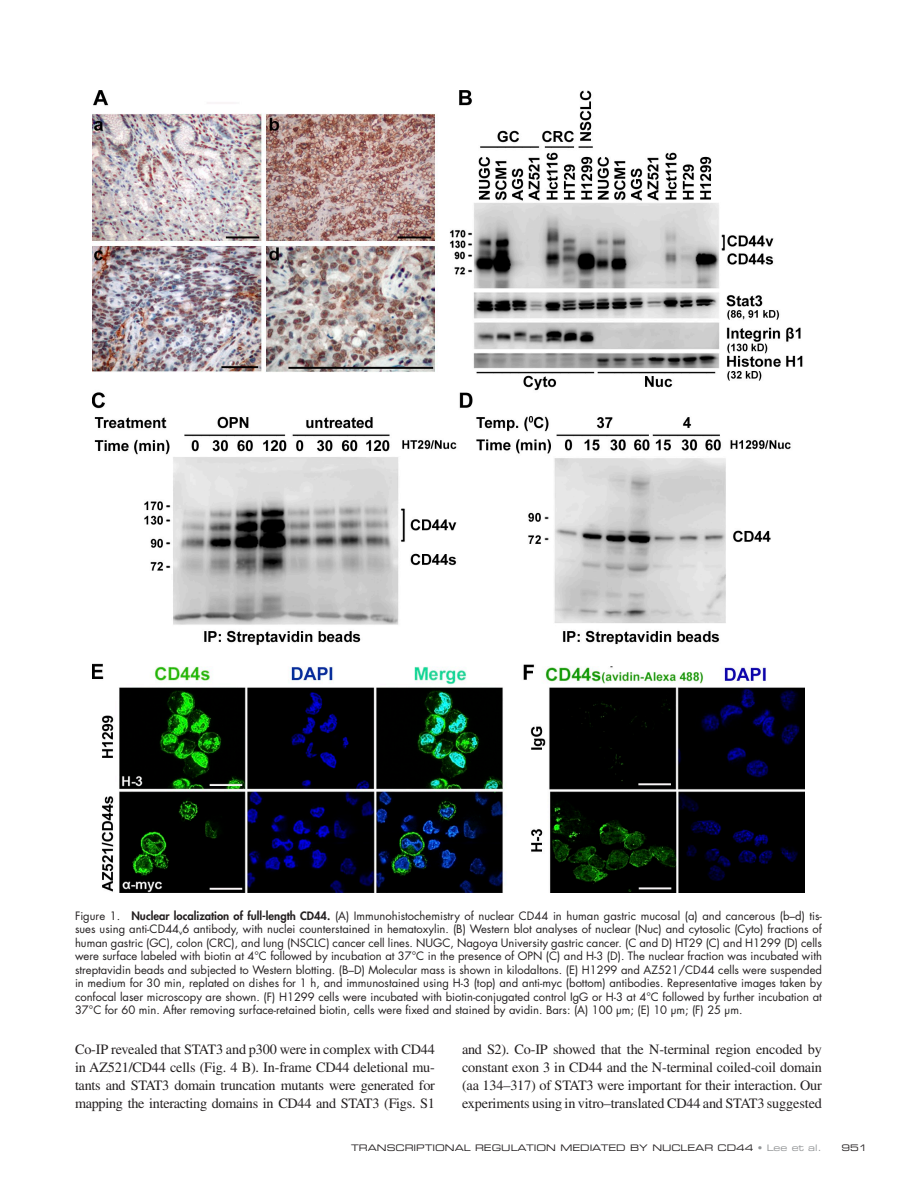
<style>
.page{position:relative;width:918px;height:1188px;background:#fff}
.page>*{position:absolute;margin:0;border:0;box-sizing:border-box;transform-origin:0 0}
.t1{font:14.25px/18px "Times LT Std";letter-spacing:-.02em;color:#231f20;text-align:justify}
.t2{font:11.25px/13.5px "Futura Std";color:#231f20;text-align:justify}
.t3{font:9px "Eurostile LT Std Ex 2";color:#231f20}
.s1{font-weight:800}
.s2{color:#949698}
</style>
<div class="page">
<img style="left:92px;top:90px;width:713px;height:802px">
<p class="t2" style="left:75px;top:909px;width:749px">Figure 1. <span class="s1">Nuclear localization of full-length CD44.</span> (A) Immunohistochemistry of nuclear CD44 in human gastric mucosal (a) and cancerous (b–d) tis&shy;sues using anti-CD44<sub>v</sub>6 antibody, with nuclei counterstained in hematoxylin. (B) Western blot analyses of nuclear (Nuc) and cytosolic (Cyto) fractions of human gastric (GC), colon (CRC), and lung (NSCLC) cancer cell lines. NUGC, Nagoya University gastric cancer. (C and D) HT29 (C) and H1299 (D) cells were surface labeled with biotin at 4°C followed by incubation at 37°C in the presence of OPN (C) and H-3 (D). The nuclear fraction was incubated with streptavidin beads and subjected to Western blotting. (B–D) Molecular mass is shown in kilodaltons. (E) H1299 and AZ521/CD44 cells were suspended in medium for 30 min, replated on dishes for 1 h, and immunostained using H-3 (top) and anti-myc (bottom) antibodies. Representative images taken by confocal laser microscopy are shown. (F) H1299 cells were incubated with biotin-conjugated control IgG or H-3 at 4°C followed by further incubation at 37°C for 60 min. After removing surface-retained biotin, cells were fixed and stained by avidin. Bars: (A) 100 µm; (E) 10 µm; (F) 25 µm.</p>
<p class="t1" style="left:75px;top:1040px;width:362px">Co-IP revealed that STAT3 and p300 were in complex with CD44 in AZ521/CD44 cells (Fig. 4 B). In-frame CD44 deletional mu&shy;tants and STAT3 domain truncation mutants were generated for mapping the interacting domains in CD44 and STAT3 (Figs. S1</p>
<p class="t1" style="left:462px;top:1040px;width:362px">and S2). Co-IP showed that the N-terminal region encoded by constant exon 3 in CD44 and the N-terminal coiled-coil domain (aa 134–317) of STAT3 were important for their interaction. Our experiments using in vitro–translated CD44 and STAT3 suggested</p>
<p class="t3" style="left:351px;top:1142px;width:472px">TRANSCRIPTIONAL REGULATION MEDIATED BY NUCLEAR CD44 <span class="s2">• Lee et al.</span></p>
<p class="t3" style="left:842px;top:1142px;width:28px">951</p>
</div>
